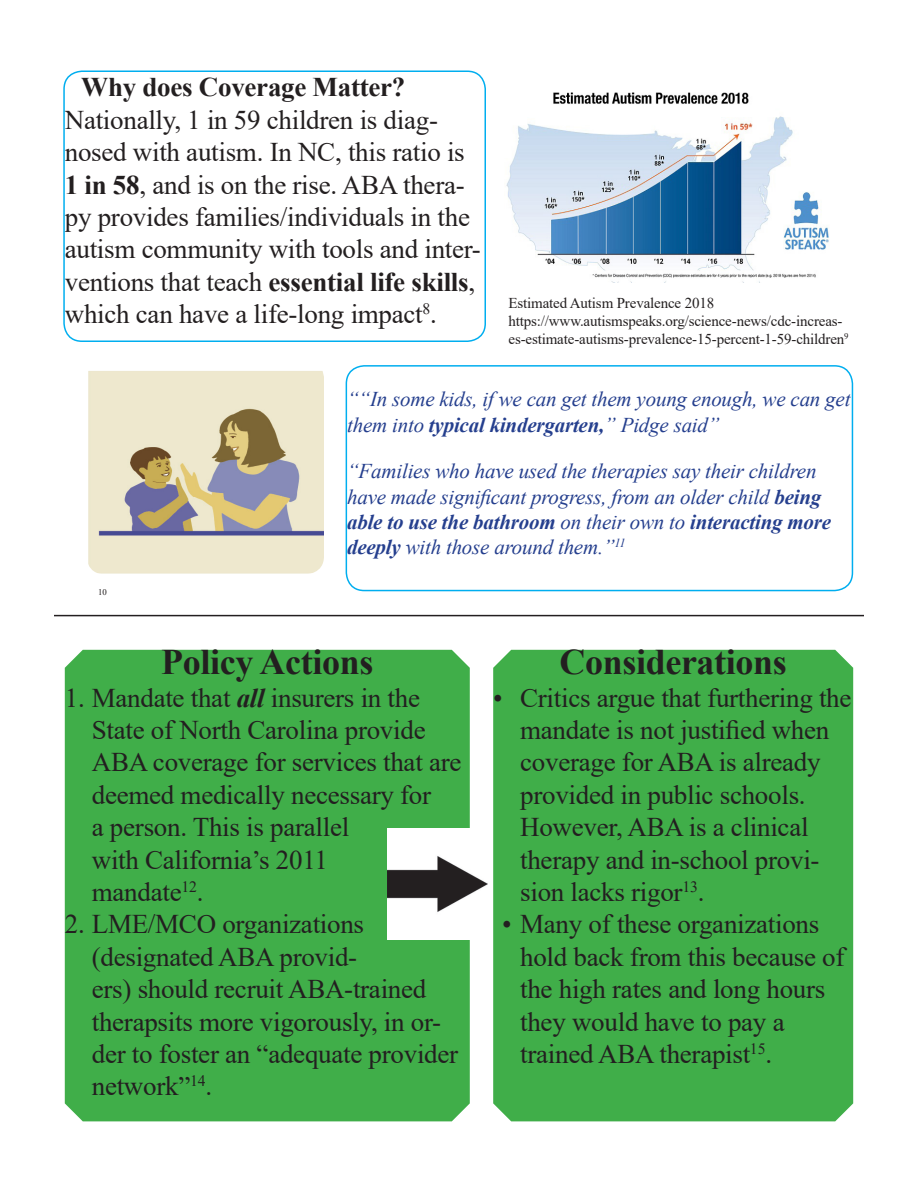
<style>
.page{position:relative;width:918px;height:1188px;background:#fff}
.page>*{position:absolute;margin:0;border:0;box-sizing:border-box;transform-origin:0 0}
.t1{font:700 36px "Times New Roman";letter-spacing:-.01em;color:#231f20}
.t2{font:27px/32.4px "Times New Roman";letter-spacing:-.01em;color:#231f20}
.t3{font:700 27px "Times New Roman";letter-spacing:-.01em;color:#231f20}
.t4{font:italic 21px/25.2px "Times New Roman";letter-spacing:-.01em;color:#253f8e}
.t5{font:15px/18px "Times New Roman";letter-spacing:-.01em;color:#231f20}
.t6{font:8.7px "Times New Roman";color:#231f20}
.s1{font-weight:700}
.s2{font-weight:700;font-style:italic}
</style>
<div class="page">
<div style="left:65px;top:650px;width:405px;height:471px;background:#40ae49"></div>
<div style="left:63px;top:70px;width:423px;height:272px;border:2px solid #00aeef;border-radius:18px"></div>
<img style="left:506px;top:92px;width:323px;height:191px">
<img style="left:387px;top:828px;width:101px;height:112px">
<div style="left:493px;top:650px;width:360px;height:471px;background:#40ae49"></div>
<hr style="left:54px;top:615px;width:810px;height:1px;background:#231f20">
<div style="left:346px;top:365px;width:507px;height:226px;border:2px solid #00aeef;border-radius:18px"></div>
<img style="left:88px;top:371px;width:236px;height:203px">
<p class="t3" style="left:81px;top:68px;width:326px">Why does Coverage Matter?</p>
<p class="t2" style="left:65px;top:103px;width:418px">Nationally, 1 in 59 children is diag&shy;nosed with autism. In NC, this ratio is <span class="s1">1 in 58</span>, and is on the rise. ABA thera&shy;py provides families/individuals in the autism community with tools and inter&shy;ventions that teach <span class="s1">essential life skills</span>, which can have a life-long impact<sup>8</sup>.</p>
<p class="t5" style="left:508px;top:294px;width:207px">Estimated Autism Prevalence 2018</p>
<p class="t5" style="left:508px;top:312px;width:342px">https://www.autismspeaks.org/science-news/cdc-increas&shy;es-estimate-autisms-prevalence-15-percent-1-59-children<sup>9</sup></p>
<p class="t6" style="left:98px;top:586px;width:10px">10</p>
<p class="t4" style="left:347px;top:386px;width:505px">““In some kids, if we can get them young enough, we can get them into <span class="s1">typical kindergarten,</span>” Pidge said”</p>
<p class="t4" style="left:347px;top:458px;width:486px">“Families who have used the therapies say their children have made significant progress, from an older child <span class="s1">being able to use the bathroom</span> on their own to <span class="s1">interacting more deeply</span> with those around them.”<sup>11</sup></p>
<p class="t1" style="left:161px;top:636px;width:214px">Policy Actions</p>
<p class="t2" style="left:92px;top:680px;width:371px;text-indent:-27px">1. Mandate that <span class="s2">all</span> insurers in the<br>State of North Carolina provide<br>ABA coverage for services that are deemed medically necessary for<br>a person. This is parallel<br>with California’s 2011<br>mandate<sup>12</sup>.</p>
<p class="t2" style="left:92px;top:907px;width:368px;text-indent:-27px">2. LME/MCO organizations (designated ABA provid-<br>ers) should recruit ABA-trained therapsits more vigorously, in or&shy;der to foster an “adequate provider network”<sup>14</sup>.</p>
<p class="t1" style="left:560px;top:636px;width:229px">Considerations</p>
<p class="t2" style="left:520px;top:680px;width:333px;text-indent:-27px">• Critics argue that furthering the mandate is not justified when coverage for ABA is already provided in public schools.<br>However, ABA is a clinical therapy and in-school provi&shy;sion lacks rigor<sup>13</sup>.</p>
<p class="t2" style="left:520px;top:907px;width:326px;text-indent:-18px">• Many of these organizations hold back from this because of the high rates and long hours they would have to pay a trained ABA therapist<sup>15</sup>.</p>
</div>
